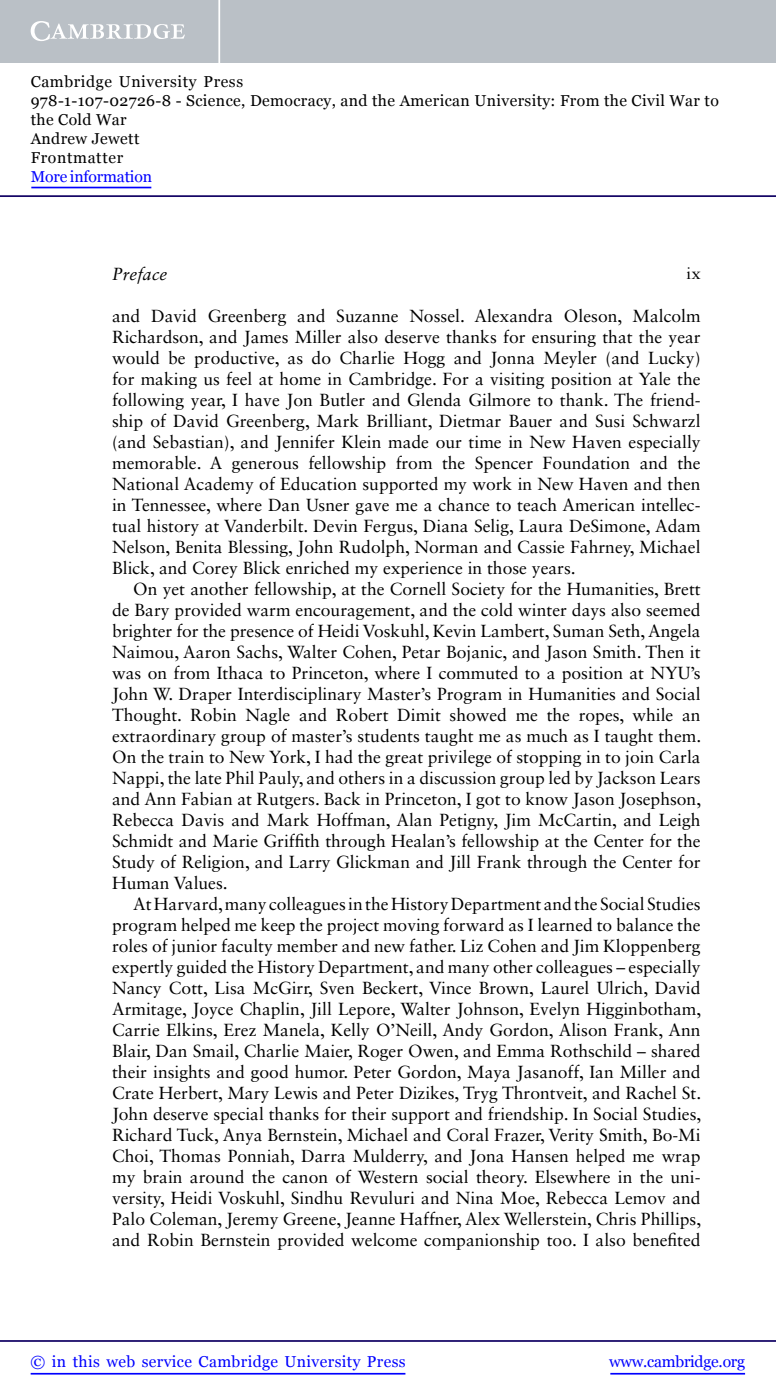
<style>
.page{position:relative;width:776px;height:1400px;background:#fff}
.page>*{position:absolute;margin:0;border:0;box-sizing:border-box;transform-origin:0 0}
.t1{font:17.5px "Sabon LT Std";color:#000}
.t2{font:italic 17.5px "Sabon LT Std";color:#000}
.t3{font:16.62px "Sabon LT Std";color:#000}
.t4{font:15.75px/18.9px "Georgia";letter-spacing:.025em;color:#000}
.t5{font:15.75px "Georgia";letter-spacing:.025em;color:#00f}
.t6{font:15.75px "Georgia";letter-spacing:-.015em;color:#00f}
.t7{font:15.75px "Georgia";letter-spacing:-.01em;color:#00f}
</style>
<div class="page">
<div style="left:0;top:0;width:775px;height:63px;background:#bac0c6"></div>
<svg style="left:31px;top:21px;width:154px;height:20px"></svg>
<hr style="left:218px;top:0;width:2px;height:63px;background:#fff">
<hr style="left:0;top:195px;width:775px;height:2px;background:#150666">
<hr style="left:610px;top:1373px;width:134px;height:2px;background:#00f">
<hr style="left:0;top:1340px;width:775px;height:2px;background:#150666">
<hr style="left:31px;top:1373px;width:374px;height:2px;background:#00f">
<hr style="left:31px;top:187px;width:120px;height:1px;background:#00f">
<p class="t4" style="left:31px;top:72px;width:689px">Cambridge University Press<br>978-1-107-02726-8 - Science, Democracy, and the American University: From the Civil War to the Cold War<br>Andrew Jewett<br>Frontmatter</p>
<p class="t7" style="left:31px;top:167px;width:123px">More information</p>
<p class="t2" style="left:112px;top:264px;width:57px">Preface</p>
<p class="t3" style="left:686px;top:264px;width:16px">ix</p>
<p class="t1" style="left:112px;top:305px;width:589px">and David Greenberg and Suzanne Nossel. Alexandra Oleson, Malcolm</p>
<p class="t1" style="left:112px;top:326px;width:590px">Richardson, and James Miller also deserve thanks for ensuring that the year</p>
<p class="t1" style="left:112px;top:347px;width:589px">would be productive, as do Charlie Hogg and Jonna Meyler (and Lucky)</p>
<p class="t1" style="left:112px;top:368px;width:589px">for making us feel at home in Cambridge. For a visiting position at Yale the</p>
<p class="t1" style="left:112px;top:389px;width:590px">following year, I have Jon Butler and Glenda Gilmore to thank. The friend-</p>
<p class="t1" style="left:112px;top:410px;width:589px">ship of David Greenberg, Mark Brilliant, Dietmar Bauer and Susi Schwarzl</p>
<p class="t1" style="left:112px;top:431px;width:589px">(and Sebastian), and Jennifer Klein made our time in New Haven especially</p>
<p class="t1" style="left:112px;top:452px;width:590px">memorable. A generous fellowship from the Spencer Foundation and the</p>
<p class="t1" style="left:112px;top:473px;width:589px">National Academy of Education supported my work in New Haven and then</p>
<p class="t1" style="left:112px;top:494px;width:589px">in Tennessee, where Dan Usner gave me a chance to teach American intellec-</p>
<p class="t1" style="left:112px;top:515px;width:590px">tual history at Vanderbilt. Devin Fergus, Diana Selig, Laura DeSimone, Adam</p>
<p class="t1" style="left:112px;top:536px;width:589px">Nelson, Benita Blessing, John Rudolph, Norman and Cassie Fahrney, Michael</p>
<p class="t1" style="left:112px;top:557px;width:465px">Blick, and Corey Blick enriched my experience in those years.</p>
<p class="t1" style="left:133px;top:578px;width:569px">On yet another fellowship, at the Cornell Society for the Humanities, Brett</p>
<p class="t1" style="left:112px;top:599px;width:589px">de Bary provided warm encouragement, and the cold winter days also seemed</p>
<p class="t1" style="left:112px;top:620px;width:590px">brighter for the presence of Heidi Voskuhl, Kevin Lambert, Suman Seth, Angela</p>
<p class="t1" style="left:112px;top:641px;width:589px">Naimou, Aaron Sachs, Walter Cohen, Petar Bojanic, and Jason Smith. Then it</p>
<p class="t1" style="left:112px;top:662px;width:590px">was on from Ithaca to Princeton, where I commuted to a position at NYU’s</p>
<p class="t1" style="left:112px;top:683px;width:590px">John W. Draper Interdisciplinary Master’s Program in Humanities and Social</p>
<p class="t1" style="left:112px;top:704px;width:589px">Thought. Robin Nagle and Robert Dimit showed me the ropes, while an</p>
<p class="t1" style="left:112px;top:725px;width:590px">extraordinary group of master’s students taught me as much as I taught them.</p>
<p class="t1" style="left:112px;top:746px;width:589px">On the train to New York, I had the great privilege of stopping in to join Carla</p>
<p class="t1" style="left:112px;top:767px;width:590px">Nappi, the late Phil Pauly, and others in a discussion group led by Jackson Lears</p>
<p class="t1" style="left:112px;top:788px;width:590px">and Ann Fabian at Rutgers. Back in Princeton, I got to know Jason Josephson,</p>
<p class="t1" style="left:112px;top:809px;width:589px">Rebecca Davis and Mark Hoffman, Alan Petigny, Jim McCartin, and Leigh</p>
<p class="t1" style="left:112px;top:830px;width:589px">Schmidt and Marie Griffith through Healan’s fellowship at the Center for the</p>
<p class="t1" style="left:112px;top:851px;width:589px">Study of Religion, and Larry Glickman and Jill Frank through the Center for</p>
<p class="t1" style="left:112px;top:872px;width:117px">Human Values.</p>
<p class="t1" style="left:133px;top:893px;width:569px">At Harvard, many colleagues in the History Department and the Social Studies</p>
<p class="t1" style="left:112px;top:914px;width:589px">program helped me keep the project moving forward as I learned to balance the</p>
<p class="t1" style="left:112px;top:935px;width:589px">roles of junior faculty member and new father. Liz Cohen and Jim Kloppenberg</p>
<p class="t1" style="left:112px;top:956px;width:589px">expertly guided the History Department, and many other colleagues – especially</p>
<p class="t1" style="left:112px;top:977px;width:589px">Nancy Cott, Lisa McGirr, Sven Beckert, Vince Brown, Laurel Ulrich, David</p>
<p class="t1" style="left:112px;top:998px;width:590px">Armitage, Joyce Chaplin, Jill Lepore, Walter Johnson, Evelyn Higginbotham,</p>
<p class="t1" style="left:112px;top:1019px;width:589px">Carrie Elkins, Erez Manela, Kelly O’Neill, Andy Gordon, Alison Frank, Ann</p>
<p class="t1" style="left:112px;top:1040px;width:590px">Blair, Dan Smail, Charlie Maier, Roger Owen, and Emma Rothschild – shared</p>
<p class="t1" style="left:112px;top:1061px;width:590px">their insights and good humor. Peter Gordon, Maya Jasanoff, Ian Miller and</p>
<p class="t1" style="left:112px;top:1082px;width:590px">Crate Herbert, Mary Lewis and Peter Dizikes, Tryg Throntveit, and Rachel St.</p>
<p class="t1" style="left:112px;top:1103px;width:590px">John deserve special thanks for their support and friendship. In Social Studies,</p>
<p class="t1" style="left:112px;top:1124px;width:589px">Richard Tuck, Anya Bernstein, Michael and Coral Frazer, Verity Smith, Bo-Mi</p>
<p class="t1" style="left:112px;top:1145px;width:589px">Choi, Thomas Ponniah, Darra Mulderry, and Jona Hansen helped me wrap</p>
<p class="t1" style="left:112px;top:1166px;width:590px">my brain around the canon of Western social theory. Elsewhere in the uni-</p>
<p class="t1" style="left:112px;top:1187px;width:589px">versity, Heidi Voskuhl, Sindhu Revuluri and Nina Moe, Rebecca Lemov and</p>
<p class="t1" style="left:112px;top:1208px;width:590px">Palo Coleman, Jeremy Greene, Jeanne Haffner, Alex Wellerstein, Chris Phillips,</p>
<p class="t1" style="left:112px;top:1229px;width:589px">and Robin Bernstein provided welcome companionship too. I also benefited</p>
<p class="t5" style="left:31px;top:1352px;width:376px">© in this web service Cambridge University Press</p>
<p class="t6" style="left:608px;top:1352px;width:137px">www.cambridge.org</p>
</div>
